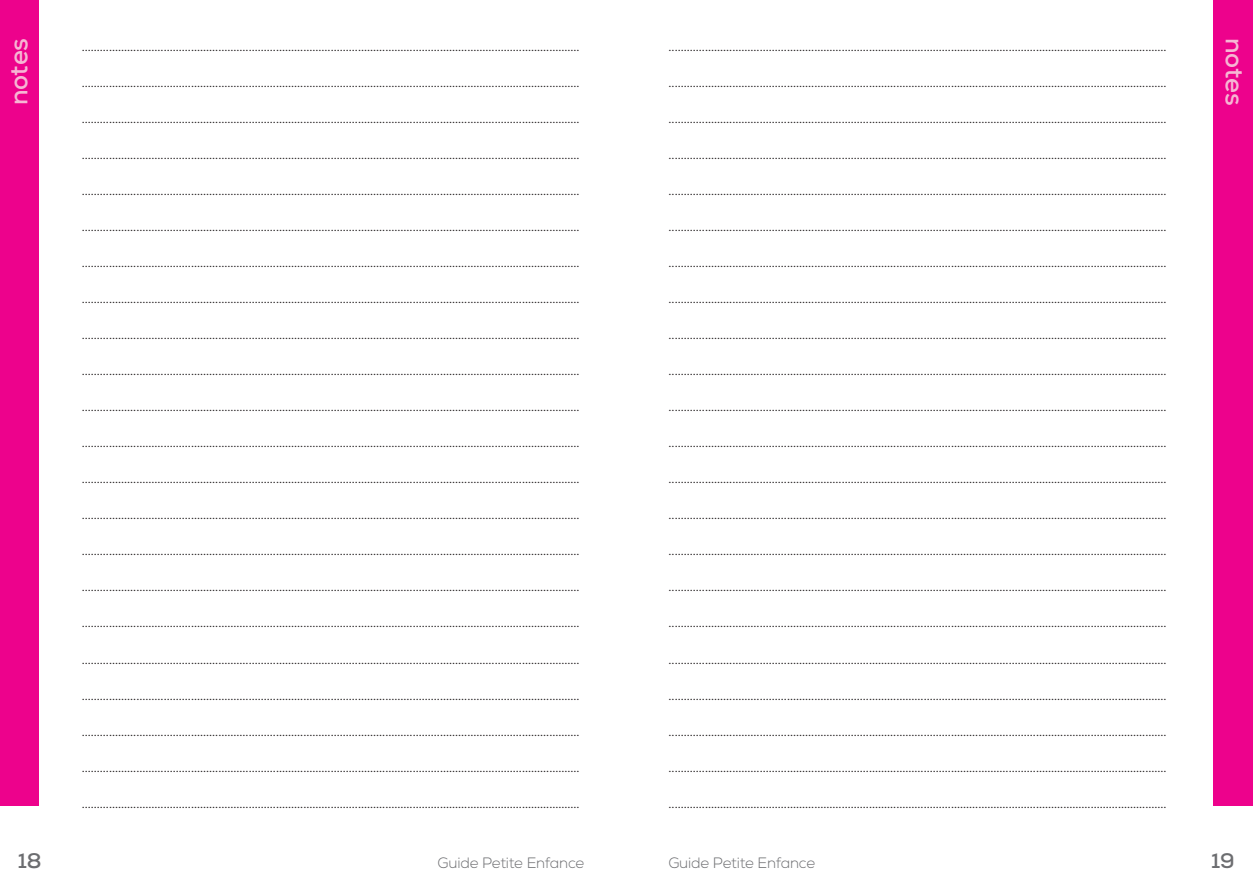
<style>
.page{position:relative;width:1253px;height:888px;background:#fff}
.page>*{position:absolute;margin:0;border:0;box-sizing:border-box;transform-origin:0 0}
.t1{font:700 25.5px "Nexa";letter-spacing:-.01em;color:#f6b7d4}
.t2{font:700 21px "Nexa";color:#6c6d70}
.t3{font:300 15px "Nexa";letter-spacing:-.015em;color:#6c6d70}
.t4{font:12px "Mic 32 New";color:#231f20}
</style>
<div class="page">
<div style="left:1213px;top:0;width:40px;height:805px;background:#ed028c"></div>
<div style="left:0;top:0;width:39px;height:805px;background:#ed028c"></div>
<h1 class="t1" style="left:2px;top:105px;width:69px;rotate:-90deg">notes</h1>
<p class="t4" style="left:82px;top:40px;width:499px">....................................................................................................................................................................</p>
<p class="t4" style="left:82px;top:76px;width:499px">....................................................................................................................................................................</p>
<p class="t4" style="left:82px;top:112px;width:499px">....................................................................................................................................................................</p>
<p class="t4" style="left:82px;top:148px;width:499px">....................................................................................................................................................................</p>
<p class="t4" style="left:82px;top:184px;width:499px">....................................................................................................................................................................</p>
<p class="t4" style="left:82px;top:220px;width:499px">....................................................................................................................................................................</p>
<p class="t4" style="left:82px;top:256px;width:499px">....................................................................................................................................................................</p>
<p class="t4" style="left:82px;top:292px;width:499px">....................................................................................................................................................................</p>
<p class="t4" style="left:82px;top:328px;width:499px">....................................................................................................................................................................</p>
<p class="t4" style="left:82px;top:364px;width:499px">....................................................................................................................................................................</p>
<p class="t4" style="left:82px;top:400px;width:499px">....................................................................................................................................................................</p>
<p class="t4" style="left:82px;top:436px;width:499px">....................................................................................................................................................................</p>
<p class="t4" style="left:82px;top:472px;width:499px">....................................................................................................................................................................</p>
<p class="t4" style="left:82px;top:508px;width:499px">....................................................................................................................................................................</p>
<p class="t4" style="left:82px;top:544px;width:499px">....................................................................................................................................................................</p>
<p class="t4" style="left:82px;top:580px;width:499px">....................................................................................................................................................................</p>
<p class="t4" style="left:82px;top:616px;width:499px">....................................................................................................................................................................</p>
<p class="t4" style="left:82px;top:652px;width:499px">....................................................................................................................................................................</p>
<p class="t4" style="left:82px;top:688px;width:499px">....................................................................................................................................................................</p>
<p class="t4" style="left:82px;top:724px;width:499px">....................................................................................................................................................................</p>
<p class="t4" style="left:82px;top:760px;width:499px">....................................................................................................................................................................</p>
<p class="t4" style="left:82px;top:796px;width:499px">....................................................................................................................................................................</p>
<p class="t4" style="left:668px;top:40px;width:499px">....................................................................................................................................................................</p>
<p class="t4" style="left:668px;top:76px;width:499px">....................................................................................................................................................................</p>
<p class="t4" style="left:668px;top:112px;width:499px">....................................................................................................................................................................</p>
<p class="t4" style="left:668px;top:148px;width:499px">....................................................................................................................................................................</p>
<p class="t4" style="left:668px;top:184px;width:499px">....................................................................................................................................................................</p>
<p class="t4" style="left:668px;top:220px;width:499px">....................................................................................................................................................................</p>
<p class="t4" style="left:668px;top:256px;width:499px">....................................................................................................................................................................</p>
<p class="t4" style="left:668px;top:292px;width:499px">....................................................................................................................................................................</p>
<p class="t4" style="left:668px;top:328px;width:499px">....................................................................................................................................................................</p>
<p class="t4" style="left:668px;top:364px;width:499px">....................................................................................................................................................................</p>
<p class="t4" style="left:668px;top:400px;width:499px">....................................................................................................................................................................</p>
<p class="t4" style="left:668px;top:436px;width:499px">....................................................................................................................................................................</p>
<p class="t4" style="left:668px;top:472px;width:499px">....................................................................................................................................................................</p>
<p class="t4" style="left:668px;top:508px;width:499px">....................................................................................................................................................................</p>
<p class="t4" style="left:668px;top:544px;width:499px">....................................................................................................................................................................</p>
<p class="t4" style="left:668px;top:580px;width:499px">....................................................................................................................................................................</p>
<p class="t4" style="left:668px;top:616px;width:499px">....................................................................................................................................................................</p>
<p class="t4" style="left:668px;top:652px;width:499px">....................................................................................................................................................................</p>
<p class="t4" style="left:668px;top:688px;width:499px">....................................................................................................................................................................</p>
<p class="t4" style="left:668px;top:724px;width:499px">....................................................................................................................................................................</p>
<p class="t4" style="left:668px;top:760px;width:499px">....................................................................................................................................................................</p>
<p class="t4" style="left:668px;top:796px;width:499px">....................................................................................................................................................................</p>
<h1 class="t1" style="left:1251px;top:38px;width:69px;rotate:90deg">notes</h1>
<h2 class="t2" style="left:18px;top:847px;width:25px">18</h2>
<p class="t3" style="left:437px;top:854px;width:148px">Guide Petite Enfance</p>
<p class="t3" style="left:668px;top:854px;width:148px">Guide Petite Enfance</p>
<h2 class="t2" style="left:1211px;top:847px;width:25px">19</h2>
</div>
